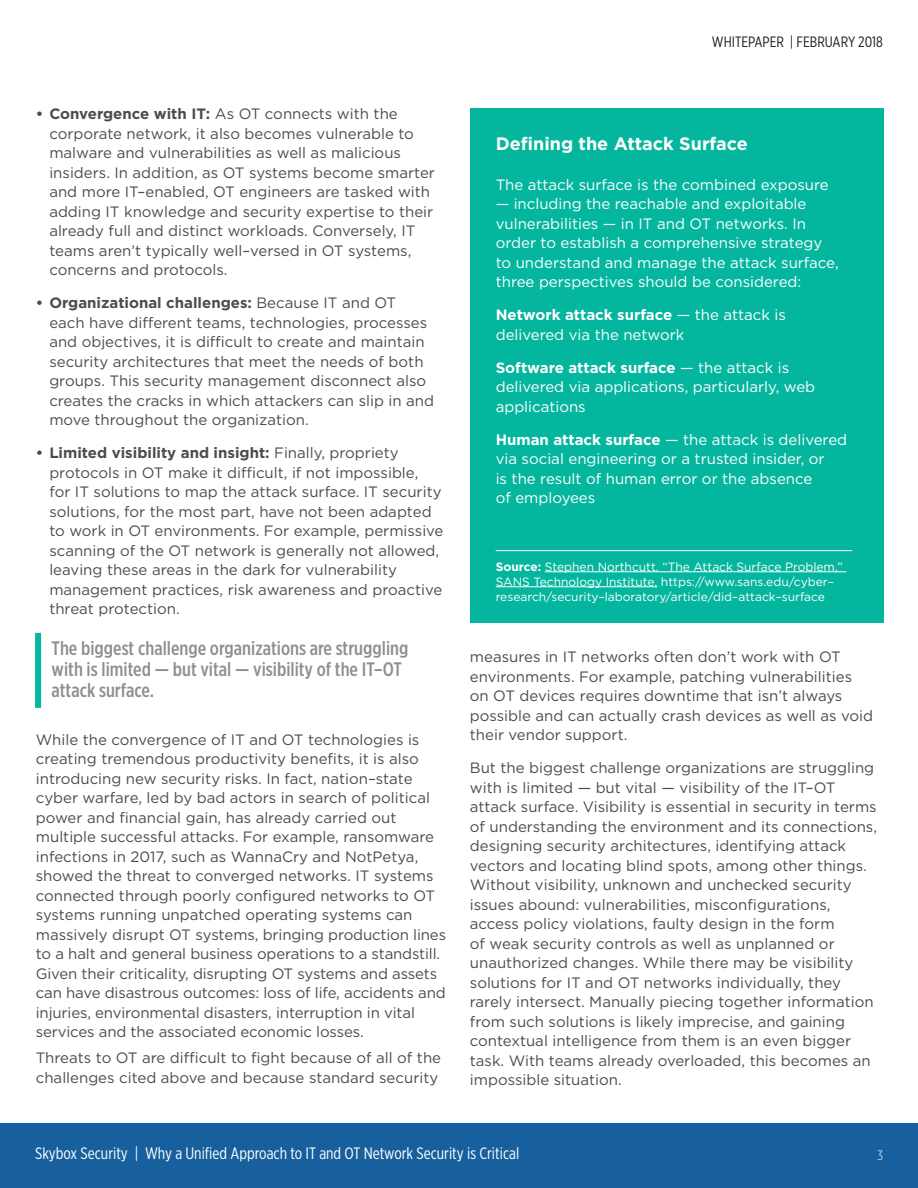
<style>
.page{position:relative;width:918px;height:1188px;background:#fff}
.page>*{position:absolute;margin:0;border:0;box-sizing:border-box;transform-origin:0 0}
.Large_Call_Out_Box{font:500 19.5px/21px "Gotham X Narrow";color:#8f8f92}
.Call_Out_Header_-_Bo{font:700 18px "Gotham";color:#fff}
.t1{font:16.5px "Gotham X Narrow";color:#fff}
.Skybox_Paragraph_Bod{font:15px/19.5px "Gotham";color:#4b4c4d}
.SB_Bullet{font:15px/19.5px "Gotham";color:#4b4c4d}
.Call_Out_Header_-_Bo-2{font:15px/19.5px "Gotham";color:#fff}
.t2{font:15px "Gotham X Narrow";color:#231f20}
.t3{font:300 13.5px "Gotham X Narrow";color:#fff}
.Call_Out_Header_-_Bo-3{font:12px/15px "Gotham";color:#fff}
.s1{font-weight:700}
</style>
<div class="page">
<div style="left:0;top:1123px;width:918px;height:65px;background:#175f9d"></div>
<div style="left:470px;top:108px;width:414px;height:515px;background:#05b69f"></div>
<hr style="left:545px;top:571px;width:301px;height:1px;background:#fff">
<hr style="left:496px;top:586px;width:161px;height:1px;background:#fff">
<hr style="left:496px;top:550px;width:356px;height:1px;background:#fff">
<div style="left:35px;top:633px;width:6px;height:75px;background:#05b69f"></div>
<p class="SB_Bullet" style="left:49px;top:104px;width:387px;text-indent:-14px"><span class="s1">• Convergence with IT:</span> As OT connects with the corporate network, it also becomes vulnerable to malware and vulnerabilities as well as malicious insiders. In addition, as OT systems become smarter and more IT–enabled, OT engineers are tasked with adding IT knowledge and security expertise to their already full and distinct workloads. Conversely, IT teams aren’t typically well–versed in OT systems, concerns and protocols.</p>
<p class="SB_Bullet" style="left:49px;top:293px;width:386px;text-indent:-14px"><span class="s1">• Organizational challenges:</span> Because IT and OT each have different teams, technologies, processes and objectives, it is difficult to create and maintain security architectures that meet the needs of both groups. This security management disconnect also creates the cracks in which attackers can slip in and move throughout the organization.</p>
<p class="SB_Bullet" style="left:49px;top:443px;width:396px;text-indent:-14px"><span class="s1">• Limited visibility and insight:</span> Finally, propriety protocols in OT make it difficult, if not impossible,<br>for IT solutions to map the attack surface. IT security solutions, for the most part, have not been adapted to work in OT environments. For example, permissive scanning of the OT network is generally not allowed, leaving these areas in the dark for vulnerability management practices, risk awareness and proactive threat protection.</p>
<p class="Large_Call_Out_Box" style="left:52px;top:638px;width:358px">The biggest challenge organizations are struggling with is limited — but vital — visibility of the IT–OT attack surface.</p>
<p class="Skybox_Paragraph_Bod" style="left:36px;top:729px;width:412px">While the convergence of IT and OT technologies is creating tremendous productivity benefits, it is also introducing new security risks. In fact, nation–state cyber warfare, led by bad actors in search of political power and financial gain, has already carried out multiple successful attacks. For example, ransomware infections in 2017, such as WannaCry and NotPetya, showed the threat to converged networks. IT systems connected through poorly configured networks to OT systems running unpatched operating systems can massively disrupt OT systems, bringing production lines to a halt and general business operations to a standstill.<br>Given their criticality, disrupting OT systems and assets can have disastrous outcomes: loss of life, accidents and injuries, environmental disasters, interruption in vital services and the associated economic losses.</p>
<p class="Skybox_Paragraph_Bod" style="left:36px;top:1048px;width:407px">Threats to OT are difficult to fight because of all of the challenges cited above and because standard security</p>
<p class="t2" style="left:712px;top:33px;width:172px">WHITEPAPER | FEBRUARY 2018</p>
<p class="Call_Out_Header_-_Bo" style="left:496px;top:132px;width:254px">Defining the Attack Surface</p>
<p class="Call_Out_Header_-_Bo-2" style="left:496px;top:174px;width:334px">The attack surface is the combined exposure</p>
<p class="Call_Out_Header_-_Bo-2" style="left:496px;top:194px;width:344px">— including the reachable and exploitable vulnerabilities — in IT and OT networks. In order to establish a comprehensive strategy to understand and manage the attack surface, three perspectives should be considered:</p>
<p class="Call_Out_Header_-_Bo-2" style="left:496px;top:305px;width:292px"><span class="s1">Network attack surface</span> — the attack is delivered via the network</p>
<p class="Call_Out_Header_-_Bo-2" style="left:496px;top:357px;width:321px"><span class="s1">Software attack surface</span> — the attack is delivered via applications, particularly, web applications</p>
<p class="Call_Out_Header_-_Bo-2" style="left:496px;top:429px;width:353px"><span class="s1">Human attack surface</span> — the attack is delivered via social engineering or a trusted insider, or<br>is the result of human error or the absence<br>of employees</p>
<p class="Call_Out_Header_-_Bo-3" style="left:496px;top:559px;width:349px"><span class="s1">Source:</span> Stephen Northcutt, “The Attack Surface Problem,”<br>SANS Technology Institute, https://www.sans.edu/cyber– research/security–laboratory/article/did–attack–surface</p>
<p class="Skybox_Paragraph_Bod" style="left:470px;top:647px;width:405px">measures in IT networks often don’t work with OT environments. For example, patching vulnerabilities on OT devices requires downtime that isn’t always possible and can actually crash devices as well as void their vendor support.</p>
<p class="Skybox_Paragraph_Bod" style="left:470px;top:758px;width:409px">But the biggest challenge organizations are struggling with is limited — but vital — visibility of the IT–OT attack surface. Visibility is essential in security in terms of understanding the environment and its connections, designing security architectures, identifying attack vectors and locating blind spots, among other things.<br>Without visibility, unknown and unchecked security issues abound: vulnerabilities, misconfigurations, access policy violations, faulty design in the form<br>of weak security controls as well as unplanned or unauthorized changes. While there may be visibility solutions for IT and OT networks individually, they rarely intersect. Manually piecing together information from such solutions is likely imprecise, and gaining contextual intelligence from them is an even bigger task. With teams already overloaded, this becomes an impossible situation.</p>
<p class="t1" style="left:35px;top:1143px;width:486px">Skybox Security | Why a Unified Approach to IT and OT Network Security is Critical</p>
<p class="t3" style="left:877px;top:1147px;width:7px">3</p>
</div>
